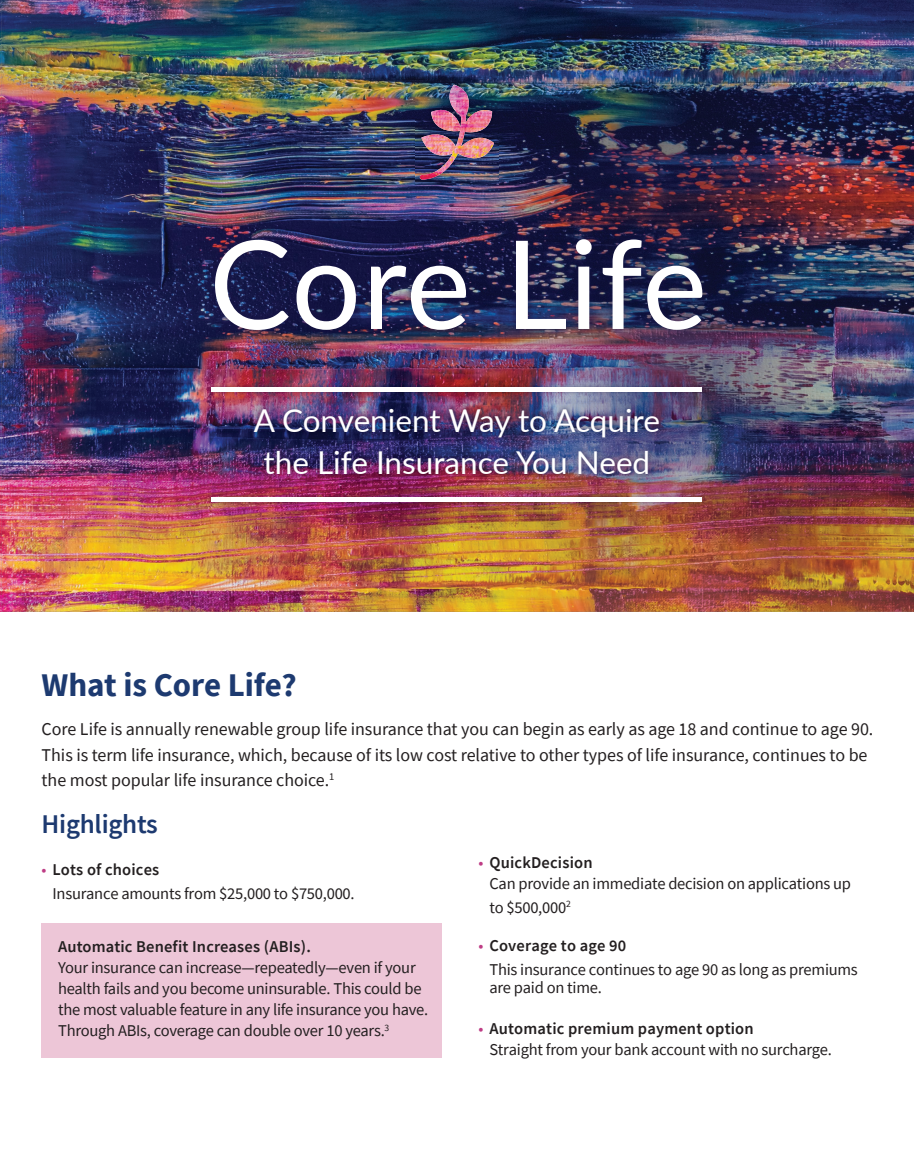
<style>
.page{position:relative;width:914px;height:1175px;background:#fff}
.page>*{position:absolute;margin:0;border:0;box-sizing:border-box;transform-origin:0 0}
.t1{font:123px "Lato";letter-spacing:.005em;color:#fff}
.t2{font:700 33px "Source Sans Pro";color:#1d3a70}
.t3{font:31.5px/42px "Lato";color:#fff;text-align:center}
.t4{font:600 27px "Source Sans Pro";letter-spacing:-.01em;color:#1d3a70}
.t5{font:18px/25.5px "Source Sans Pro";letter-spacing:-.005em;color:#231f20}
.t6{font:16.5px/21px "Source Sans Pro";letter-spacing:-.015em;color:#231f20}
.t7{font:600 16.5px "Source Sans Pro";letter-spacing:.01em;color:#231f20}
.s1{color:#be3c85}
.s2{font-weight:600}
</style>
<div class="page">
<div style="left:42px;top:922px;width:400px;height:135px;background:#edc6d7"></div>
<img style="left:1px;top:0;width:913px;height:612px">
<img style="left:208px;top:383px;width:498px;height:12px">
<hr style="left:212px;top:387px;width:490px;height:4px;background:#fff">
<img style="left:208px;top:494px;width:498px;height:12px">
<div style="left:212px;top:497px;width:490px;height:5px;background:#fff"></div>
<img style="left:415px;top:80px;width:83px;height:104px">
<img style="left:420px;top:85px;width:74px;height:95px">
<img style="left:206px;top:230px;width:505px;height:108px">
<img style="left:248px;top:403px;width:416px;height:76px">
<h1 class="t1" style="left:209px;top:196px;width:499px">Core Life</h1>
<h3 class="t3" style="left:254px;top:398px;width:408px">A Convenient Way to Acquire the Life Insurance You Need</h3>
<h2 class="t2" style="left:42px;top:663px;width:257px">What is Core Life?</h2>
<p class="t5" style="left:42px;top:716px;width:833px">Core Life is annually renewable group life insurance that you can begin as early as age 18 and continue to age 90.<br>This is term life insurance, which, because of its low cost relative to other types of life insurance, continues to be the most popular life insurance choice.<sup>1</sup></p>
<h3 class="t4" style="left:42px;top:806px;width:118px">Highlights</h3>
<p class="t6" style="left:52px;top:857px;width:304px;line-height:24.3px;text-indent:-11px"><span class="s1">•</span> <span class="s2">Lots of choices<br></span>Insurance amounts from $25,000 to $750,000.</p>
<p class="t7" style="left:58px;top:936px;width:254px">Automatic Benefit Increases (ABIs).</p>
<p class="t6" style="left:58px;top:957px;width:372px">Your insurance can increase—repeatedly—even if your health fails and you become uninsurable. This could be the most valuable feature in any life insurance you have.<br>Through ABIs, coverage can double over 10 years.<sup>3</sup></p>
<p class="t6" style="left:489px;top:851px;width:363px;text-indent:-11px"><span class="s1">•</span> <span class="s2">QuickDecision<br></span>Can provide an immediate decision on applications up</p>
<p class="t6" style="left:489px;top:896px;width:83px">to $500,000<sup>2</sup></p>
<p class="t6" style="left:489px;top:933px;width:370px;line-height:24.3px;text-indent:-11px"><span class="s1">•</span> <span class="s2">Coverage to age 90<br></span>This insurance continues to age 90 as long as premiums</p>
<p class="t6" style="left:489px;top:977px;width:114px">are paid on time.</p>
<p class="t6" style="left:489px;top:1018px;width:344px;text-indent:-11px"><span class="s1">•</span> <span class="s2">Automatic premium payment option<br></span>Straight from your bank account with no surcharge.</p>
</div>
